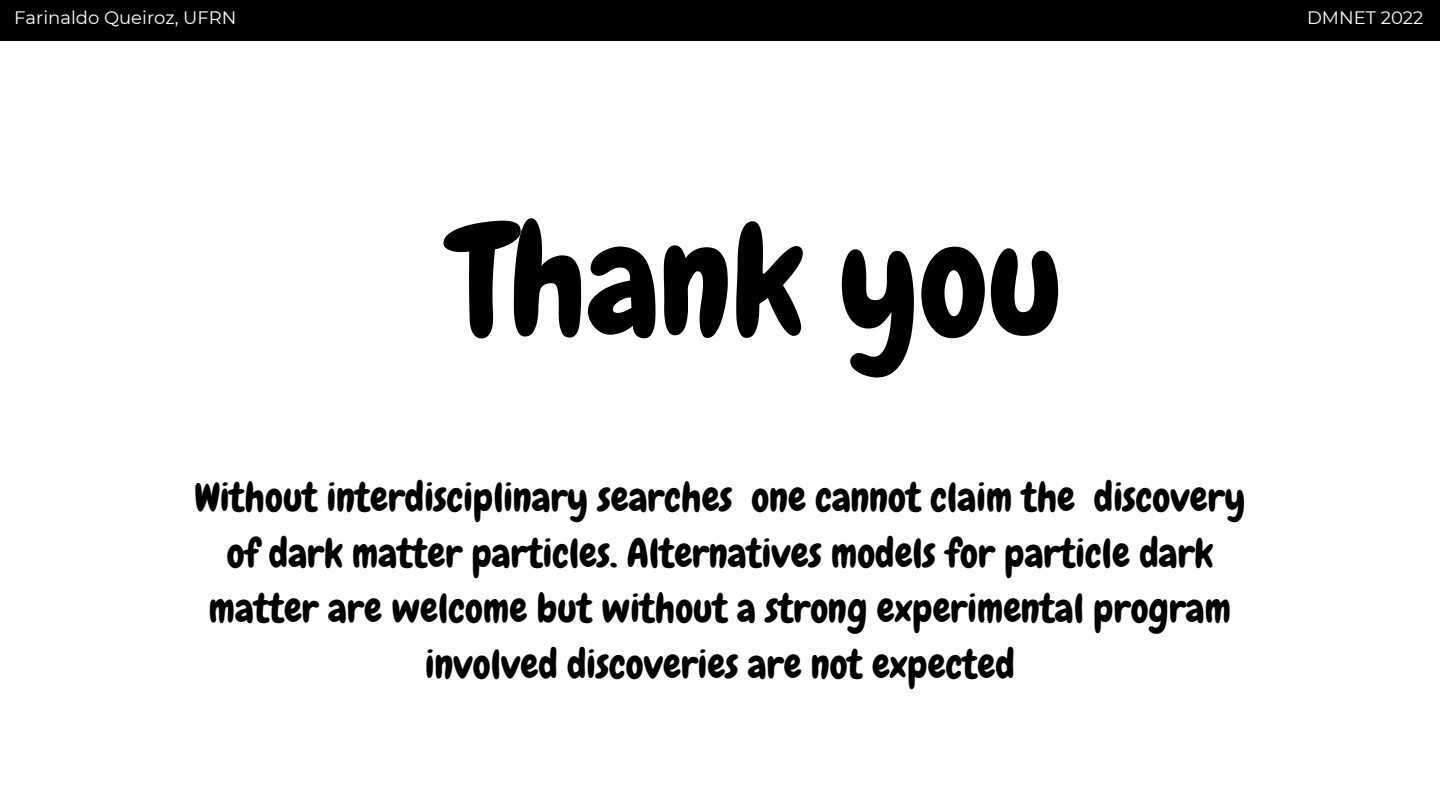
<style>
.page{position:relative;width:1440px;height:810px;background:#fff}
.page>*{position:absolute;margin:0;border:0;box-sizing:border-box;transform-origin:0 0}
.t1{font:153.8px "Chewy";color:#000}
.t2{font:40px/55.5px "Chewy";color:#000;text-align:center}
.t3{font:18px "Montserrat";color:#fff}
</style>
<div class="page">
<div style="left:0;top:0;width:1440px;height:40px;background:#000"></div>
<p class="t3" style="left:14px;top:6px;width:224px">Farinaldo Queiroz, UFRN</p>
<p class="t3" style="left:1307px;top:6px;width:118px">DMNET 2022</p>
<h1 class="t1" style="left:451px;top:183px;width:613px">Thank you</h1>
<p class="t2" style="left:195px;top:470px;width:1052px">Without interdisciplinary searches one cannot claim the discovery of dark matter particles. Alternatives models for particle dark matter are welcome but without a strong experimental program involved discoveries are not expected</p>
</div>
